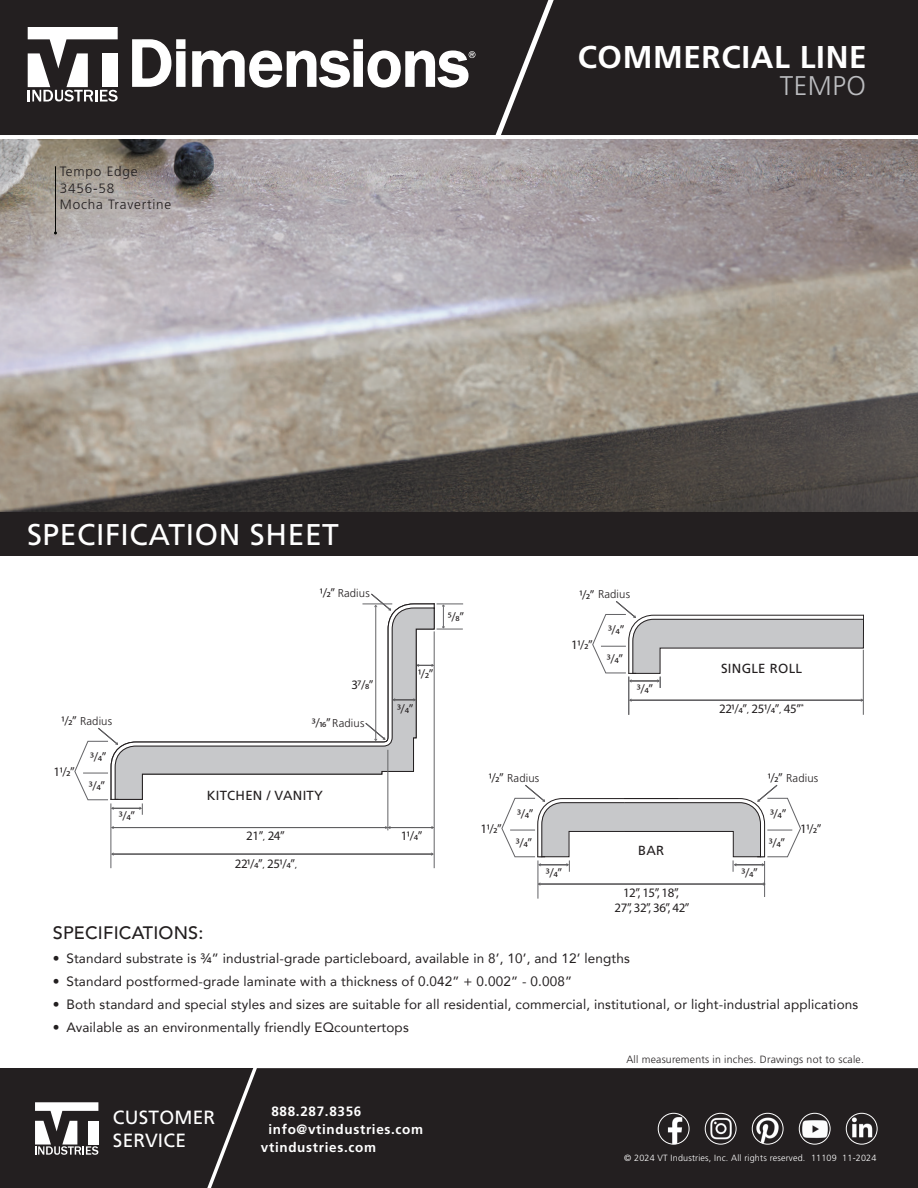
<style>
.page{position:relative;width:918px;height:1188px;background:#fff}
.page>*{position:absolute;margin:0;border:0;box-sizing:border-box;transform-origin:0 0}
.t1{font:700 31.5px "Frutiger LT Pro";letter-spacing:.02em;color:#fff}
.t2{font:30px "Frutiger LT Pro";letter-spacing:.02em;color:#fff}
.t3{font:300 27px "Frutiger LT Pro";letter-spacing:.02em;color:#bcbdc0}
.t4{font:19.05px/23px "Frutiger LT Pro";letter-spacing:.01em;color:#fff}
.t5{font:500 18px "Avenir";letter-spacing:.01em;color:#231f20}
.t6{font:13.5px "Avenir";letter-spacing:.01em;color:#231f20}
.t7{font:700 13.5px "Frutiger LT Pro";letter-spacing:.05em;color:#fff}
.t8{font:300 13.5px/16.5px "Frutiger LT Pro";letter-spacing:.06em;color:#231f20}
.t9{font:13.2px "Frutiger LT Pro";letter-spacing:.02em;color:#231f20}
.t10{font:12.9px/15.5px "Myriad Pro";color:#231f20;text-align:center}
.t11{font:300 11.25px "Frutiger LT Pro";letter-spacing:.01em;color:#231f20}
.t12{font:300 10.5px "Frutiger LT Pro";letter-spacing:.02em;color:#231f20}
.t13{font:300 9px "Frutiger LT Pro";letter-spacing:.02em;color:#fff}
.s1{font-family:"Myriad Pro";font-weight:400;font-size:12.9px}
</style>
<div class="page">
<div style="left:253px;top:1068px;width:665px;height:120px;background:#231f20"></div>
<svg style="left:0;top:1068px;width:253px;height:120px;background:#322e2f"></svg>
<img style="left:752px;top:1113px;width:31px;height:31px;border-radius:15px">
<div style="left:752px;top:1113px;width:31px;height:32px;border:1px solid #fff;border-radius:50%"></div>
<img style="left:658px;top:1113px;width:29px;height:31px">
<div style="left:658px;top:1113px;width:31px;height:32px;border:1px solid #fff;border-radius:50%"></div>
<img style="left:846px;top:1113px;width:31px;height:31px;border-radius:15px">
<div style="left:846px;top:1113px;width:32px;height:32px;border:1px solid #fff;border-radius:50%"></div>
<img style="left:705px;top:1113px;width:31px;height:31px;border-radius:15px">
<div style="left:705px;top:1113px;width:31px;height:32px;border:1px solid #fff;border-radius:50%"></div>
<img style="left:799px;top:1113px;width:31px;height:31px;border-radius:15px">
<div style="left:799px;top:1113px;width:31px;height:32px;border:1px solid #fff;border-radius:50%"></div>
<div style="left:0;top:0;width:501px;height:135px;background:#231f20"></div>
<div style="left:501px;top:0;width:417px;height:135px;background:#231f20"></div>
<svg style="left:28px;top:27px;width:90px;height:75px"></svg>
<svg style="left:131px;top:38px;width:344px;height:50px"></svg>
<div style="left:0;top:512px;width:918px;height:43px;background:#231f20"></div>
<img style="left:0;top:140px;width:918px;height:372px">
<hr style="left:55px;top:166px;width:1px;height:67px;background:#040503">
<svg style="left:143px;top:603px;width:292px;height:197px"></svg>
<hr style="left:538px;top:860px;width:1px;height:39px;background:#636366">
<hr style="left:110px;top:803px;width:1px;height:65px;background:#636366">
<svg style="left:74px;top:727px;width:69px;height:88px"></svg>
<svg style="left:393px;top:698px;width:22px;height:3px"></svg>
<svg style="left:417px;top:664px;width:17px;height:3px"></svg>
<hr style="left:434px;top:631px;width:1px;height:237px;background:#636366">
<hr style="left:387px;top:750px;width:1px;height:80px;background:#636366">
<hr style="left:389px;top:827px;width:44px;height:1px;background:#636366">
<hr style="left:113px;top:827px;width:273px;height:1px;background:#636366">
<svg style="left:385px;top:826px;width:6px;height:3px"></svg>
<hr style="left:113px;top:854px;width:319px;height:1px;background:#636366">
<svg style="left:434px;top:604px;width:29px;height:26px"></svg>
<hr style="left:863px;top:650px;width:1px;height:65px;background:#636366">
<hr style="left:764px;top:861px;width:1px;height:36px;background:#636366">
<hr style="left:539px;top:884px;width:225px;height:1px;background:#636366">
<hr style="left:362px;top:604px;width:30px;height:1px;background:#636366">
<hr style="left:375px;top:606px;width:1px;height:134px;background:#636366">
<svg style="left:370px;top:593px;width:21px;height:18px"></svg>
<svg style="left:365px;top:722px;width:21px;height:19px"></svg>
<hr style="left:630px;top:700px;width:232px;height:1px;background:#636366">
<hr style="left:628px;top:677px;width:1px;height:38px;background:#636366">
<svg style="left:592px;top:601px;width:272px;height:87px"></svg>
<svg style="left:501px;top:784px;width:300px;height:88px"></svg>
<h1 class="t1" style="left:578px;top:38px;width:290px">COMMERCIAL LINE</h1>
<p class="t8" style="left:60px;top:164px;width:113px">Tempo Edge<br>3456-58<br>Mocha Travertine</p>
<h3 class="t3" style="left:780px;top:70px;width:88px">TEMPO</h3>
<h2 class="t2" style="left:27px;top:517px;width:313px">SPECIFICATION SHEET</h2>
<p class="t11" style="left:320px;top:587px;width:52px"><span class="s1">1/2”</span> Radius</p>
<p class="t10" style="left:448px;top:608px;width:18px">5/8”</p>
<p class="t11" style="left:62px;top:715px;width:52px"><span class="s1">1/2”</span> Radius</p>
<p class="t10" style="left:90px;top:749px;width:18px">3/4”</p>
<p class="t10" style="left:89px;top:778px;width:18px">3/4”</p>
<p class="t10" style="left:53px;top:764px;width:23px">11/2”</p>
<p class="t10" style="left:119px;top:808px;width:18px">3/4”</p>
<p class="t10" style="left:351px;top:677px;width:24px">37/8”</p>
<p class="t11" style="left:312px;top:716px;width:54px"><span class="s1">3/16”</span> Radius</p>
<p class="t10" style="left:418px;top:666px;width:17px">1/2”</p>
<p class="t10" style="left:397px;top:701px;width:18px">3/4”</p>
<p class="t9" style="left:207px;top:787px;width:118px">KITCHEN / VANITY</p>
<p class="t10" style="left:246px;top:828px;width:40px">21”, 24”</p>
<p class="t10" style="left:401px;top:828px;width:23px">11/4”</p>
<p class="t10" style="left:235px;top:856px;width:64px">221/4”, 251/4”,</p>
<p class="t11" style="left:580px;top:588px;width:52px"><span class="s1">1/2”</span> Radius</p>
<p class="t10" style="left:608px;top:622px;width:18px">3/4”</p>
<p class="t10" style="left:607px;top:651px;width:18px">3/4”</p>
<p class="t10" style="left:571px;top:637px;width:23px">11/2”</p>
<p class="t10" style="left:637px;top:681px;width:18px">3/4”</p>
<p class="t11" style="left:489px;top:772px;width:52px"><span class="s1">1/2”</span> Radius</p>
<p class="t10" style="left:517px;top:806px;width:18px">3/4”</p>
<p class="t10" style="left:516px;top:835px;width:18px">3/4”</p>
<p class="t10" style="left:480px;top:821px;width:23px">11/2”</p>
<p class="t10" style="left:546px;top:865px;width:18px">3/4”</p>
<p class="t9" style="left:638px;top:843px;width:28px">BAR</p>
<p class="t10" style="left:615px;top:885px;width:76px">12”, 15”, 18”,<br>27”, 32”, 36”, 42”</p>
<p class="t9" style="left:721px;top:661px;width:82px">SINGLE ROLL</p>
<p class="t10" style="left:719px;top:701px;width:86px">221/4”, 251/4”, 45”<sup>*</sup></p>
<p class="t10" style="left:742px;top:865px;width:18px">3/4”</p>
<p class="t11" style="left:768px;top:772px;width:52px"><span class="s1">1/2”</span> Radius</p>
<p class="t10" style="left:770px;top:806px;width:18px">3/4”</p>
<p class="t10" style="left:769px;top:835px;width:18px">3/4”</p>
<p class="t10" style="left:800px;top:821px;width:23px">11/2”</p>
<h3 class="t5" style="left:53px;top:918px;width:152px">SPECIFICATIONS:</h3>
<p class="t6" style="left:53px;top:947px;width:579px">• Standard substrate is ¾” industrial-grade particleboard, available in 8’, 10’, and 12’ lengths</p>
<p class="t6" style="left:53px;top:970px;width:521px">• Standard postformed-grade laminate with a thickness of 0.042” + 0.002” - 0.008”</p>
<p class="t6" style="left:53px;top:994px;width:807px">• Both standard and special styles and sizes are suitable for all residential, commercial, institutional, or light-industrial applications</p>
<p class="t6" style="left:53px;top:1017px;width:357px">• Available as an environmentally friendly EQcountertops</p>
<p class="t12" style="left:626px;top:1054px;width:239px">All measurements in inches. Drawings not to scale.</p>
<h3 class="t4" style="left:113px;top:1106px;width:104px">CUSTOMER<br>SERVICE</h3>
<p class="t7" style="left:271px;top:1103px;width:91px">888.287.8356</p>
<p class="t7" style="left:268px;top:1121px;width:156px">info@vtindustries.com</p>
<p class="t7" style="left:261px;top:1139px;width:117px">vtindustries.com</p>
<p class="t13" style="left:624px;top:1153px;width:254px">© 2024 VT Industries, Inc. All rights reserved. 11109 11-2024</p>
</div>
